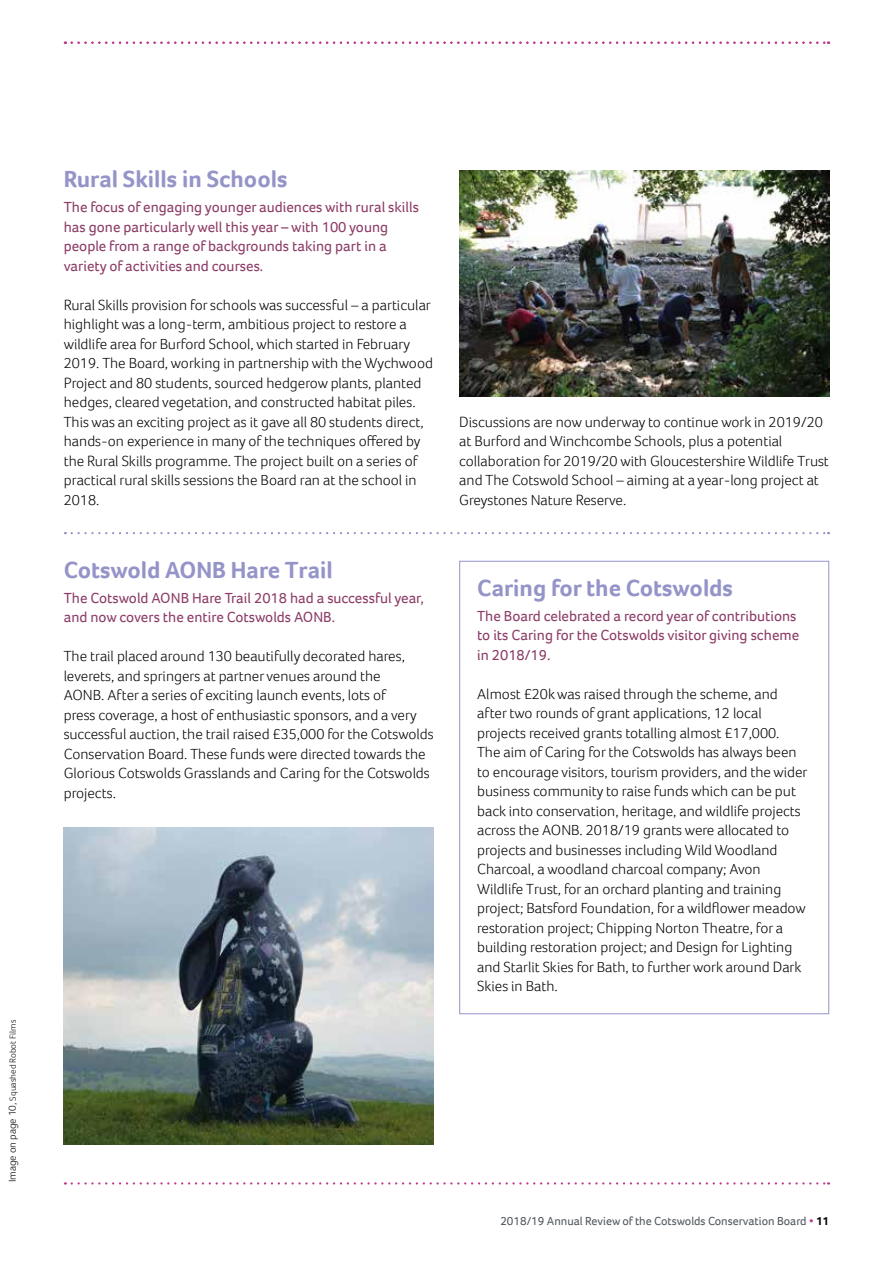
<style>
.page{position:relative;width:893px;height:1263px;background:#fff}
.page>*{position:absolute;margin:0;border:0;box-sizing:border-box;transform-origin:0 0}
.t1{font:700 24px "Foco";color:#9594c8}
.t2{font:300 15px/19.5px "Foco";color:#000}
.t3{font:15px/19.5px "Foco";color:#8c3c67}
.t4{font:12px "Foco";color:#4e575d}
.t5{font:300 9px "Foco";color:#000}
.s1{font-size:10.5px}
.s2{color:#bd3b8e}
.s3{font-weight:700;color:#000}
</style>
<div class="page">
<svg style="left:72px;top:42px;width:757px;height:2px"></svg>
<svg style="left:72px;top:1182px;width:757px;height:2px"></svg>
<img style="left:64px;top:827px;width:370px;height:318px">
<img style="left:459px;top:170px;width:370px;height:226px">
<svg style="left:72px;top:532px;width:757px;height:2px"></svg>
<p class="t5" style="left:7px;top:1182px;width:164px;rotate:-90deg"><span class="s1">Image on page 10,</span> Squashed Robot Films</p>
<h1 class="t1" style="left:64px;top:163px;width:225px">Rural Skills in Schools</h1>
<p class="t3" style="left:64px;top:197px;width:357px">The focus of engaging younger audiences with rural skills has gone particularly well this year – with 100 young people from a range of backgrounds taking part in a variety of activities and courses.</p>
<p class="t2" style="left:64px;top:295px;width:371px">Rural Skills provision for schools was successful – a particular highlight was a long-term, ambitious project to restore a wildlife area for Burford School, which started in February 2019. The Board, working in partnership with the Wychwood Project and 80 students, sourced hedgerow plants, planted hedges, cleared vegetation, and constructed habitat piles.<br>This was an exciting project as it gave all 80 students direct, hands-on experience in many of the techniques offered by the Rural Skills programme. The project built on a series of practical rural skills sessions the Board ran at the school in 2018.</p>
<h1 class="t1" style="left:64px;top:554px;width:271px">Cotswold AONB Hare Trail</h1>
<p class="t3" style="left:64px;top:588px;width:361px">The Cotswold AONB Hare Trail 2018 had a successful year, and now covers the entire Cotswolds AONB.</p>
<p class="t2" style="left:64px;top:646px;width:371px">The trail placed around 130 beautifully decorated hares, leverets, and springers at partner venues around the<br>AONB. After a series of exciting launch events, lots of<br>press coverage, a host of enthusiastic sponsors, and a very successful auction, the trail raised £35,000 for the Cotswolds Conservation Board. These funds were directed towards the Glorious Cotswolds Grasslands and Caring for the Cotswolds projects.</p>
<p class="t2" style="left:459px;top:412px;width:371px">Discussions are now underway to continue work in 2019/20 at Burford and Winchcombe Schools, plus a potential collaboration for 2019/20 with Gloucestershire Wildlife Trust and The Cotswold School – aiming at a year-long project at Greystones Nature Reserve.</p>
<h1 class="t1" style="left:477px;top:572px;width:257px">Caring for the Cotswolds</h1>
<p class="t3" style="left:477px;top:606px;width:324px">The Board celebrated a record year of contributions to its Caring for the Cotswolds visitor giving scheme in 2018/19.</p>
<p class="t2" style="left:477px;top:684px;width:332px">Almost £20k was raised through the scheme, and after two rounds of grant applications, 12 local projects received grants totalling almost £17,000.<br>The aim of Caring for the Cotswolds has always been to encourage visitors, tourism providers, and the wider business community to raise funds which can be put back into conservation, heritage, and wildlife projects across the AONB. 2018/19 grants were allocated to projects and businesses including Wild Woodland Charcoal, a woodland charcoal company; Avon Wildlife Trust, for an orchard planting and training project; Batsford Foundation, for a wildflower meadow restoration project; Chipping Norton Theatre, for a building restoration project; and Design for Lighting and Starlit Skies for Bath, to further work around Dark Skies in Bath.</p>
<p class="t4" style="left:500px;top:1213px;width:330px">2018/19 Annual Review of the Cotswolds Conservation Board <span class="s2">•</span> <span class="s3">11</span></p>
</div>
